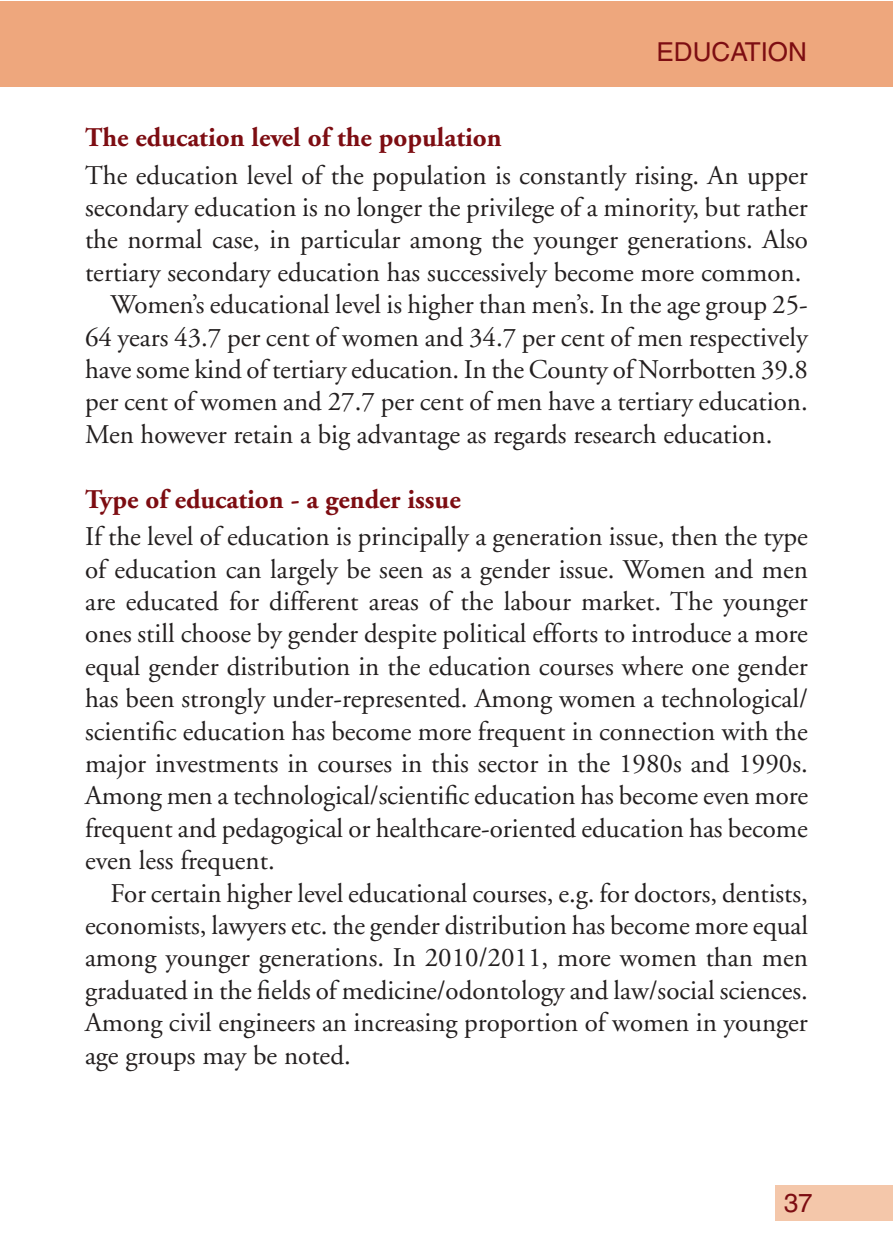
<style>
.page{position:relative;width:894px;height:1260px;background:#fff}
.page>*{position:absolute;margin:0;border:0;box-sizing:border-box;transform-origin:0 0}
.t1{font:27px/32.4px "Adobe Garamond";color:#231f1f;text-align:justify}
.t2{font:700 27px "Adobe Garamond";color:#7d0d12}
.t3{font:26.1px "Helvetica";color:#7d0d12}
</style>
<div class="page">
<div style="left:776px;top:1185px;width:117px;height:36px;background:#f4c7aa"></div>
<div style="left:0;top:1px;width:893px;height:85px;background:#eea77d"></div>
<p class="t3" style="left:657px;top:42px;width:152px">EDUCATION</p>
<p class="t2" style="left:85px;top:127px;width:418px">The education level of the population</p>
<p class="t1" style="left:85px;top:161px;width:724px">The education level of the population is constantly rising. An upper</p>
<p class="t1" style="left:85px;top:194px;width:724px">secondary education is no longer the privilege of a minority, but rather</p>
<p class="t1" style="left:85px;top:226px;width:724px">the normal case, in particular among the younger generations. Also</p>
<p class="t1" style="left:85px;top:259px;width:718px">tertiary secondary education has successively become more common.</p>
<p class="t1" style="left:111px;top:291px;width:699px">Women’s educational level is higher than men’s. In the age group 25-</p>
<p class="t1" style="left:85px;top:323px;width:724px">64 years 43.7 per cent of women and 34.7 per cent of men respectively</p>
<p class="t1" style="left:85px;top:356px;width:724px">have some kind of tertiary education. In the County of Norrbotten 39.8</p>
<p class="t1" style="left:85px;top:388px;width:724px">per cent of women and 27.7 per cent of men have a tertiary education.</p>
<p class="t1" style="left:85px;top:421px;width:689px">Men however retain a big advantage as regards research education.</p>
<p class="t2" style="left:85px;top:488px;width:377px">Type of education - a gender issue</p>
<p class="t1" style="left:85px;top:523px;width:725px">If the level of education is principally a generation issue, then the type of education can largely be seen as a gender issue. Women and men are educated for different areas of the labour market. The younger ones still choose by gender despite political efforts to introduce a more equal gender distribution in the education courses where one gender has been strongly under-represented. Among women a technological/ scientific education has become more frequent in connection with the major investments in courses in this sector in the 1980s and 1990s.<br>Among men a technological/scientific education has become even more frequent and pedagogical or healthcare-oriented education has become even less frequent.</p>
<p class="t1" style="left:85px;top:879px;width:725px;text-indent:26px">For certain higher level educational courses, e.g. for doctors, dentists, economists, lawyers etc. the gender distribution has become more equal among younger generations. In 2010/2011, more women than men graduated in the fields of medicine/odontology and law/social sciences.<br>Among civil engineers an increasing proportion of women in younger age groups may be noted.</p>
<p class="t3" style="left:784px;top:1194px;width:31px">37</p>
</div>
